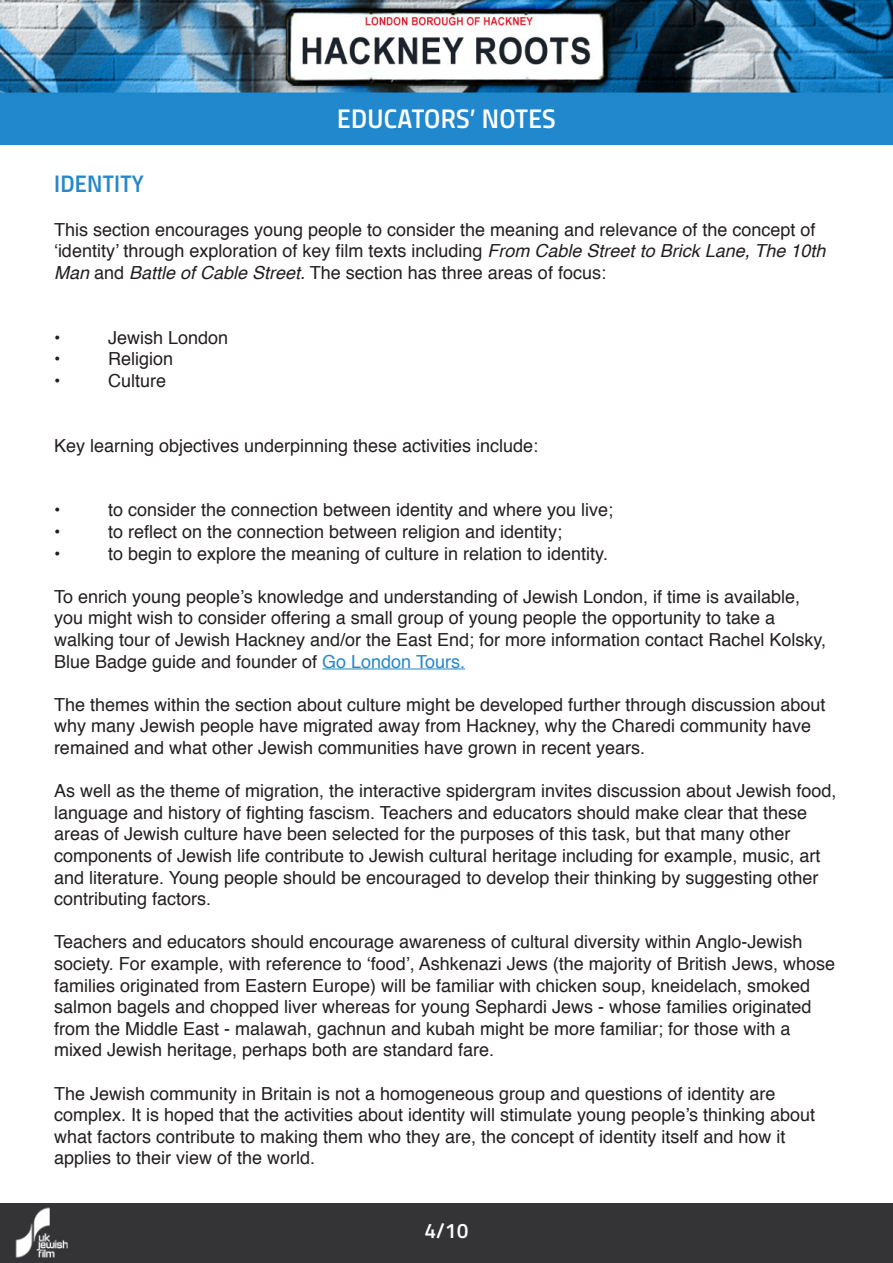
<style>
.page{position:relative;width:893px;height:1263px;background:#fff}
.page>*{position:absolute;margin:0;border:0;box-sizing:border-box;transform-origin:0 0}
.t1{font:27px "Titillium Semibold Upright";letter-spacing:.01em;color:#fff}
.t2{font:24px "Titillium Semibold Upright";letter-spacing:.01em;color:#2787c8}
.t3{font:21px "Titillium Semibold Upright";color:#fff}
.t4{font:18px/21.6px "Helvetica";color:#231f20}
.s1{font-style:italic}
.s2{color:#2787c8}
</style>
<div class="page">
<img style="left:0;top:0;width:893px;height:145px">
<hr style="left:322px;top:668px;width:143px;height:1px;background:#2787c8">
<div style="left:0;top:1203px;width:893px;height:60px;background:#343436"></div>
<p class="t1" style="left:337px;top:98px;width:220px">EDUCATORS’ NOTES</p>
<p class="t2" style="left:54px;top:166px;width:91px">IDENTITY</p>
<p class="t4" style="left:54px;top:219px;width:773px">This section encourages young people to consider the meaning and relevance of the concept of ‘identity’ through exploration of key film texts including <span class="s1">From Cable Street to Brick Lane, The 10th<br>Man</span> and <span class="s1">Battle of Cable Street.</span> The section has three areas of focus:</p>
<p class="t4" style="left:54px;top:327px;width:8px">•</p>
<p class="t4" style="left:108px;top:327px;width:122px">Jewish London</p>
<p class="t4" style="left:54px;top:349px;width:8px">•</p>
<p class="t4" style="left:108px;top:349px;width:67px">Religion</p>
<p class="t4" style="left:54px;top:370px;width:8px">•</p>
<p class="t4" style="left:108px;top:370px;width:60px">Culture</p>
<p class="t4" style="left:54px;top:435px;width:486px">Key learning objectives underpinning these activities include:</p>
<p class="t4" style="left:54px;top:500px;width:8px">•</p>
<p class="t4" style="left:108px;top:500px;width:507px">to consider the connection between identity and where you live;</p>
<p class="t4" style="left:54px;top:521px;width:8px">•</p>
<p class="t4" style="left:108px;top:521px;width:456px">to reflect on the connection between religion and identity;</p>
<p class="t4" style="left:54px;top:543px;width:8px">•</p>
<p class="t4" style="left:108px;top:543px;width:501px">to begin to explore the meaning of culture in relation to identity.</p>
<p class="t4" style="left:54px;top:586px;width:774px">To enrich young people’s knowledge and understanding of Jewish London, if time is available, you might wish to consider offering a small group of young people the opportunity to take a walking tour of Jewish Hackney and/or the East End; for more information contact Rachel Kolsky, Blue Badge guide and founder of <span class="s2">Go London Tours.</span></p>
<p class="t4" style="left:54px;top:694px;width:773px">The themes within the section about culture might be developed further through discussion about why many Jewish people have migrated away from Hackney, why the Charedi community have remained and what other Jewish communities have grown in recent years.</p>
<p class="t4" style="left:54px;top:781px;width:784px">As well as the theme of migration, the interactive spidergram invites discussion about Jewish food, language and history of fighting fascism. Teachers and educators should make clear that these areas of Jewish culture have been selected for the purposes of this task, but that many other components of Jewish life contribute to Jewish cultural heritage including for example, music, art and literature. Young people should be encouraged to develop their thinking by suggesting other contributing factors.</p>
<p class="t4" style="left:54px;top:932px;width:782px">Teachers and educators should encourage awareness of cultural diversity within Anglo-Jewish society. For example, with reference to ‘food’, Ashkenazi Jews (the majority of British Jews, whose families originated from Eastern Europe) will be familiar with chicken soup, kneidelach, smoked salmon bagels and chopped liver whereas for young Sephardi Jews - whose families originated from the Middle East - malawah, gachnun and kubah might be more familiar; for those with a mixed Jewish heritage, perhaps both are standard fare.</p>
<p class="t4" style="left:54px;top:1083px;width:763px">The Jewish community in Britain is not a homogeneous group and questions of identity are complex. It is hoped that the activities about identity will stimulate young people’s thinking about what factors contribute to making them who they are, the concept of identity itself and how it applies to their view of the world.</p>
<p class="t3" style="left:424px;top:1215px;width:46px">4/10</p>
</div>
